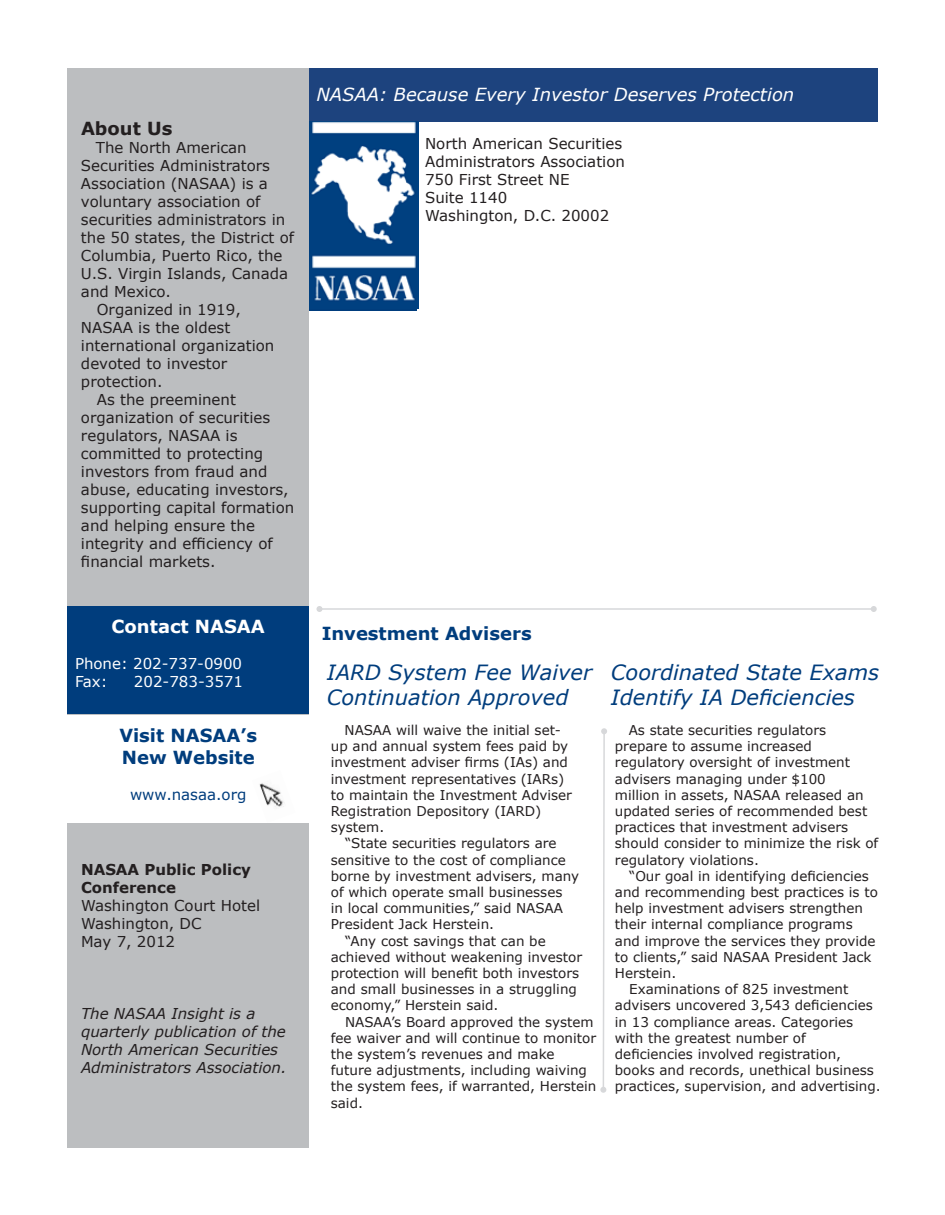
<style>
.page{position:relative;width:945px;height:1215px;background:#fff}
.page>*{position:absolute;margin:0;border:0;box-sizing:border-box;transform-origin:0 0}
.t1{font:italic 21px/25.2px "Verdana";color:#003d7d}
.t2{font:italic 18px "Verdana";color:#fff}
.t3{font:700 18px/21.6px "Verdana";color:#003d7d}
.t4{font:700 18px "Verdana";color:#fff}
.t5{font:700 18px "Verdana";color:#231f20}
.t6{font:15px/18px "Verdana";color:#231f20}
.t7{font:italic 15px/18px "Verdana";color:#231f20}
.t8{font:15px/18px "Verdana";color:#fff}
.t9{font:700 15px/18px "Verdana";color:#231f20}
.t10{font:15px "Verdana";color:#003d7d}
.t11{font:13.5px/16.2px "Verdana";color:#231f20}
</style>
<div class="page">
<div style="left:68px;top:68px;width:241px;height:1080px;background:#bcbec0"></div>
<div style="left:309px;top:68px;width:569px;height:54px;background:#1d437e"></div>
<img style="left:309px;top:122px;width:109px;height:186px">
<hr style="left:320px;top:608px;width:554px;height:2px;background:#d7d8da">
<svg style="left:316px;top:606px;width:6px;height:6px"></svg>
<svg style="left:871px;top:606px;width:6px;height:6px"></svg>
<div style="left:68px;top:606px;width:241px;height:108px;background:#003d7d"></div>
<div style="left:68px;top:715px;width:241px;height:108px;background:#fff"></div>
<img style="left:259px;top:783px;width:25px;height:24px">
<svg style="left:600px;top:728px;width:7px;height:365px"></svg>
<h2 class="t5" style="left:81px;top:117px;width:93px">About Us</h2>
<p class="t6" style="left:96px;top:138px;width:153px">The North American</p>
<p class="t6" style="left:81px;top:156px;width:191px">Securities Administrators</p>
<p class="t6" style="left:81px;top:174px;width:188px">Association (NASAA) is a</p>
<p class="t6" style="left:81px;top:192px;width:181px">voluntary association of</p>
<p class="t6" style="left:81px;top:210px;width:206px">securities administrators in</p>
<p class="t6" style="left:81px;top:228px;width:215px">the 50 states, the District of</p>
<p class="t6" style="left:81px;top:246px;width:203px">Columbia, Puerto Rico, the</p>
<p class="t6" style="left:81px;top:264px;width:209px">U.S. Virgin Islands, Canada</p>
<p class="t6" style="left:81px;top:282px;width:91px">and Mexico.</p>
<p class="t6" style="left:97px;top:300px;width:146px">Organized in 1919,</p>
<p class="t6" style="left:81px;top:318px;width:151px">NASAA is the oldest</p>
<p class="t6" style="left:81px;top:336px;width:195px">international organization</p>
<p class="t6" style="left:81px;top:354px;width:148px">devoted to investor</p>
<p class="t6" style="left:81px;top:372px;width:83px">protection.</p>
<p class="t6" style="left:97px;top:390px;width:141px">As the preeminent</p>
<p class="t6" style="left:81px;top:408px;width:191px">organization of securities</p>
<p class="t6" style="left:81px;top:426px;width:158px">regulators, NASAA is</p>
<p class="t6" style="left:81px;top:444px;width:184px">committed to protecting</p>
<p class="t6" style="left:81px;top:462px;width:188px">investors from fraud and</p>
<p class="t6" style="left:81px;top:480px;width:209px">abuse, educating investors,</p>
<p class="t6" style="left:81px;top:498px;width:215px">supporting capital formation</p>
<p class="t6" style="left:81px;top:516px;width:175px">and helping ensure the</p>
<p class="t6" style="left:81px;top:534px;width:193px">integrity and efficiency of</p>
<p class="t6" style="left:81px;top:552px;width:136px">financial markets.</p>
<h2 class="t4" style="left:112px;top:615px;width:155px">Contact NASAA</h2>
<p class="t8" style="left:75px;top:654px;width:169px">Phone: 202-737-0900<br>Fax:</p>
<p class="t8" style="left:134px;top:672px;width:111px">202-783-3571</p>
<h2 class="t3" style="left:119px;top:724px;width:139px">Visit NASAA’s<br>New Website</h2>
<p class="t10" style="left:130px;top:785px;width:118px">www.nasaa.org</p>
<p class="t9" style="left:81px;top:860px;width:171px">NASAA Public Policy<br>Conference</p>
<p class="t6" style="left:81px;top:896px;width:181px">Washington Court Hotel<br>Washington, DC<br>May 7, 2012</p>
<p class="t7" style="left:81px;top:1004px;width:207px">The NASAA Insight is a quarterly publication of the<br>North American Securities<br>Administrators Association.</p>
<h2 class="t2" style="left:316px;top:83px;width:479px">NASAA: Because Every Investor Deserves Protection</h2>
<p class="t6" style="left:425px;top:135px;width:201px">North American Securities<br>Administrators Association<br>750 First Street NE<br>Suite 1140<br>Washington, D.C. 20002</p>
<h2 class="t3" style="left:322px;top:622px;width:212px">Investment Advisers</h2>
<h1 class="t1" style="left:327px;top:659px;width:267px">IARD System Fee Waiver<br>Continuation Approved</h1>
<p class="t11" style="left:331px;top:722px;width:243px;text-indent:14px">NASAA will waive the initial set&shy;up and annual system fees paid by investment adviser firms (IAs) and investment representatives (IARs) to maintain the Investment Adviser<br>Registration Depository (IARD) system.</p>
<p class="t11" style="left:345px;top:835px;width:213px">“State securities regulators are</p>
<p class="t11" style="left:331px;top:851px;width:236px">sensitive to the cost of compliance</p>
<p class="t11" style="left:331px;top:867px;width:250px">borne by investment advisers, many</p>
<p class="t11" style="left:331px;top:884px;width:233px">of which operate small businesses</p>
<p class="t11" style="left:331px;top:900px;width:234px">in local communities,” said NASAA</p>
<p class="t11" style="left:331px;top:916px;width:165px">President Jack Herstein.</p>
<p class="t11" style="left:345px;top:932px;width:202px">“Any cost savings that can be</p>
<p class="t11" style="left:331px;top:948px;width:253px">achieved without weakening investor</p>
<p class="t11" style="left:331px;top:965px;width:250px">protection will benefit both investors</p>
<p class="t11" style="left:331px;top:981px;width:248px">and small businesses in a struggling</p>
<p class="t11" style="left:331px;top:997px;width:169px">economy,” Herstein said.</p>
<p class="t11" style="left:345px;top:1013px;width:250px">NASAA’s Board approved the system</p>
<p class="t11" style="left:331px;top:1029px;width:267px">fee waiver and will continue to monitor</p>
<p class="t11" style="left:331px;top:1046px;width:225px">the system’s revenues and make</p>
<p class="t11" style="left:331px;top:1062px;width:258px">future adjustments, including waiving</p>
<p class="t11" style="left:331px;top:1078px;width:267px">the system fees, if warranted, Herstein</p>
<p class="t11" style="left:331px;top:1094px;width:34px">said.</p>
<h1 class="t1" style="left:611px;top:659px;width:270px">Coordinated State Exams<br>Identify IA Deficiencies</h1>
<p class="t11" style="left:615px;top:722px;width:265px;text-indent:14px">As state securities regulators prepare to assume increased regulatory oversight of investment advisers managing under $100<br>million in assets, NASAA released an updated series of recommended best practices that investment advisers should consider to minimize the risk of regulatory violations.</p>
<p class="t11" style="left:629px;top:867px;width:241px">“Our goal in identifying deficiencies</p>
<p class="t11" style="left:615px;top:884px;width:265px">and recommending best practices is to</p>
<p class="t11" style="left:615px;top:900px;width:250px">help investment advisers strengthen</p>
<p class="t11" style="left:615px;top:916px;width:239px">their internal compliance programs</p>
<p class="t11" style="left:615px;top:932px;width:262px">and improve the services they provide</p>
<p class="t11" style="left:615px;top:948px;width:258px">to clients,” said NASAA President Jack</p>
<p class="t11" style="left:615px;top:965px;width:63px">Herstein.</p>
<p class="t11" style="left:629px;top:981px;width:221px">Examinations of 825 investment</p>
<p class="t11" style="left:615px;top:997px;width:259px">advisers uncovered 3,543 deficiencies</p>
<p class="t11" style="left:615px;top:1013px;width:240px">in 13 compliance areas. Categories</p>
<p class="t11" style="left:615px;top:1029px;width:192px">with the greatest number of</p>
<p class="t11" style="left:615px;top:1046px;width:228px">deficiencies involved registration,</p>
<p class="t11" style="left:615px;top:1062px;width:260px">books and records, unethical business</p>
<p class="t11" style="left:615px;top:1078px;width:267px">practices, supervision, and advertising.</p>
</div>
